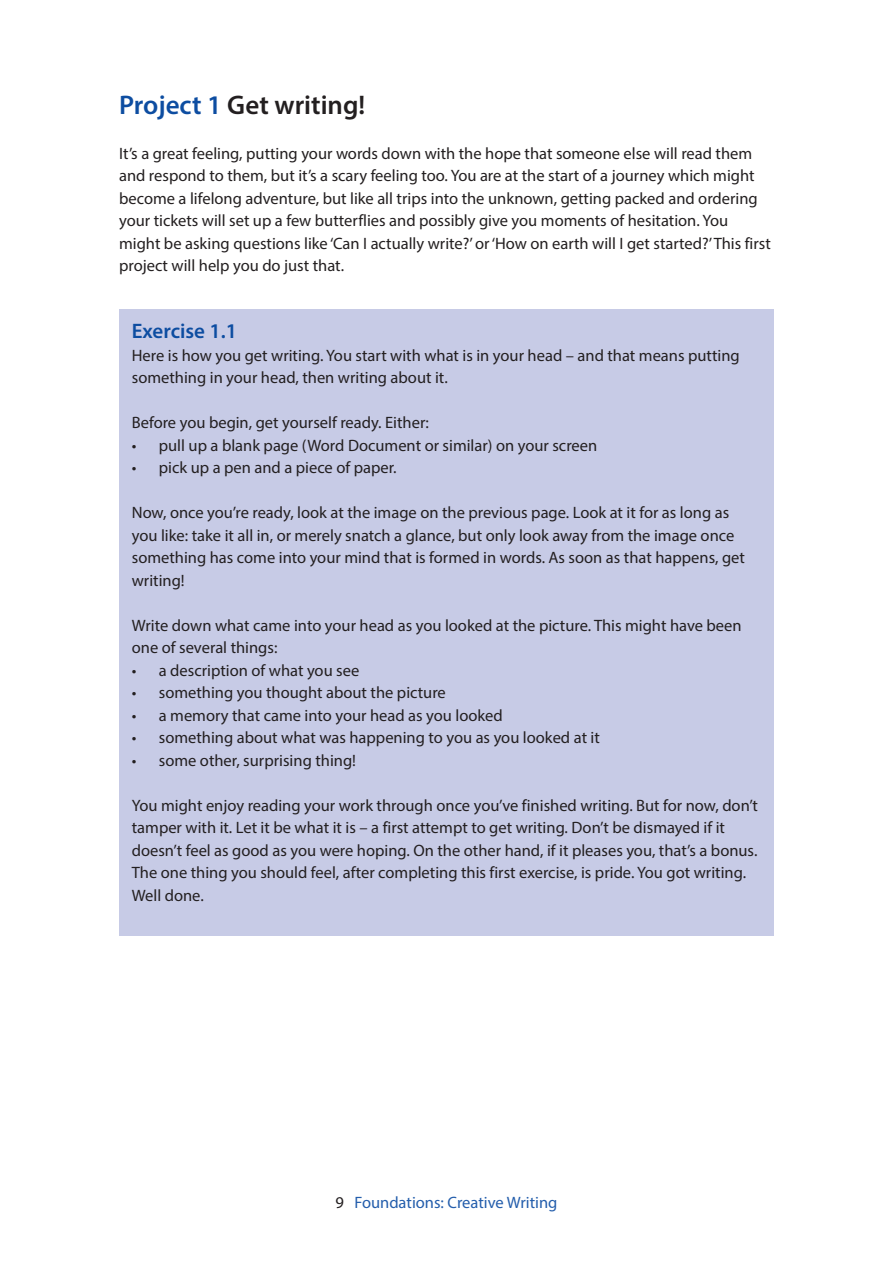
<style>
.page{position:relative;width:893px;height:1263px;background:#fff}
.page>*{position:absolute;margin:0;border:0;box-sizing:border-box;transform-origin:0 0}
.t1{font:600 27px "Myriad Pro";color:#231f20}
.t2{font:600 21px "Myriad Pro";color:#0d4da1}
.t3{font:16.5px/22.5px "Myriad Pro";color:#231f20}
.t4{font:16.5px "Myriad Pro";color:#245eac}
.s1{color:#0d4da1}
.s2{color:#231f20}
</style>
<div class="page">
<div style="left:119px;top:310px;width:655px;height:626px;background:#c7cbe6"></div>
<h1 class="t1" style="left:119px;top:88px;width:248px"><span class="s1">Project 1</span> Get writing!</h1>
<p class="t3" style="left:119px;top:142px;width:653px">It’s a great feeling, putting your words down with the hope that someone else will read them and respond to them, but it’s a scary feeling too. You are at the start of a journey which might become a lifelong adventure, but like all trips into the unknown, getting packed and ordering your tickets will set up a few butterflies and possibly give you moments of hesitation. You might be asking questions like ‘Can I actually write?’ or ‘How on earth will I get started?’ This first project will help you do just that.</p>
<p class="t2" style="left:132px;top:318px;width:107px">Exercise 1.1</p>
<p class="t3" style="left:132px;top:344px;width:609px">Here is how you get writing. You start with what is in your head – and that means putting something in your head, then writing about it.</p>
<p class="t3" style="left:132px;top:411px;width:299px">Before you begin, get yourself ready. Either:</p>
<p class="t3" style="left:132px;top:434px;width:467px">• pull up a blank page (Word Document or similar) on your screen</p>
<p class="t3" style="left:132px;top:456px;width:266px">• pick up a pen and a piece of paper.</p>
<p class="t3" style="left:132px;top:501px;width:615px">Now, once you’re ready, look at the image on the previous page. Look at it for as long as you like: take it all in, or merely snatch a glance, but only look away from the image once something has come into your mind that is formed in words. As soon as that happens, get writing!</p>
<p class="t3" style="left:132px;top:614px;width:611px">Write down what came into your head as you looked at the picture. This might have been one of several things:</p>
<p class="t3" style="left:132px;top:659px;width:229px">• a description of what you see</p>
<p class="t3" style="left:132px;top:681px;width:316px">• something you thought about the picture</p>
<p class="t3" style="left:132px;top:704px;width:372px">• a memory that came into your head as you looked</p>
<p class="t3" style="left:132px;top:726px;width:470px">• something about what was happening to you as you looked at it</p>
<p class="t3" style="left:132px;top:749px;width:226px">• some other, surprising thing!</p>
<p class="t3" style="left:132px;top:794px;width:628px">You might enjoy reading your work through once you’ve finished writing. But for now, don’t tamper with it. Let it be what it is – a first attempt to get writing. Don’t be dismayed if it doesn’t feel as good as you were hoping. On the other hand, if it pleases you, that’s a bonus.<br>The one thing you should feel, after completing this first exercise, is pride. You got writing.<br>Well done.</p>
<p class="t4" style="left:336px;top:1193px;width:223px"><span class="s2">9</span> Foundations: Creative Writing</p>
</div>
